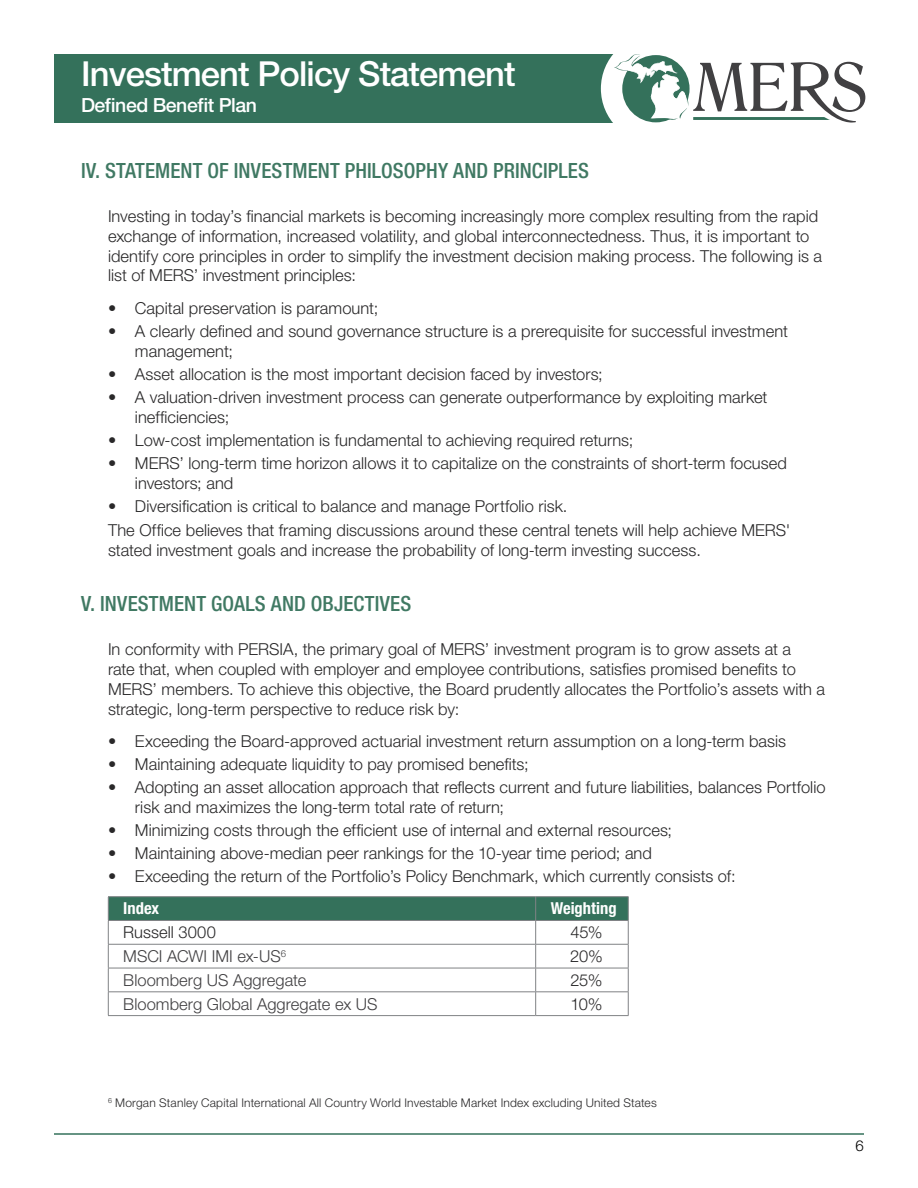
<style>
.page{position:relative;width:918px;height:1188px;background:#fff}
.page>*{position:absolute;margin:0;border:0;box-sizing:border-box;transform-origin:0 0}
.t1{font:500 34.5px "Helvetica Neue LT Std";letter-spacing:-.025em;color:#fff}
.t2{font:500 condensed 21px "Helvetica Neue LT Std";letter-spacing:.005em;color:#407963}
.t3{font:500 19.5px "Helvetica Neue LT Std";letter-spacing:-.025em;color:#fff}
.t4{font:300 16.5px/19.8px "Helvetica Neue LT Std";color:#292829}
.t5{font:300 16.5px "Helvetica Neue LT Std";color:#414042}
.t6{font:700 condensed 16.5px "Helvetica Neue LT Std";color:#fff}
.t7{font:300 15px "Helvetica Neue LT Std";color:#000}
.t8{font:300 12px "Helvetica Neue LT Std";letter-spacing:.015em;color:#292829}
.s1{font-weight:100;font-stretch:condensed}
</style>
<div class="page">
<hr style="left:54px;top:1133px;width:810px;height:2px;background:#34715b">
<div style="left:54px;top:54px;width:582px;height:69px;background:#34715b"></div>
<div style="left:601px;top:34px;width:109px;height:109px;background:#fff;border-radius:50%"></div>
<svg style="left:614px;top:54px;width:251px;height:69px"></svg>
<hr style="left:108px;top:896px;width:428px;height:1px;background:#808285">
<hr style="left:536px;top:896px;width:93px;height:1px;background:#808285">
<svg style="left:108px;top:897px;width:521px;height:118px"></svg>
<hr style="left:108px;top:1015px;width:428px;height:1px;background:#808285">
<hr style="left:536px;top:1015px;width:93px;height:1px;background:#808285">
<h1 class="t1" style="left:81px;top:53px;width:436px">Investment Policy Statement</h1>
<p class="t3" style="left:81px;top:93px;width:177px">Defined Benefit Plan</p>
<p class="t2" style="left:81px;top:158px;width:509px">IV. STATEMENT OF INVESTMENT PHILOSOPHY AND PRINCIPLES</p>
<p class="t4" style="left:108px;top:206px;width:716px">Investing in today’s financial markets is becoming increasingly more complex resulting from the rapid exchange of information, increased volatility, and global interconnectedness. Thus, it is important to identify core principles in order to simplify the investment decision making process. The following is a list of MERS’ investment principles:</p>
<p class="t4" style="left:108px;top:298px;width:272px"><span class="s1">•</span> Capital preservation is paramount;</p>
<p class="t4" style="left:135px;top:321px;width:655px;text-indent:-27px"><span class="s1">•</span> A clearly defined and sound governance structure is a prerequisite for successful investment management;</p>
<p class="t4" style="left:108px;top:364px;width:496px"><span class="s1">•</span> Asset allocation is the most important decision faced by investors;</p>
<p class="t4" style="left:135px;top:387px;width:634px;text-indent:-27px"><span class="s1">•</span> A valuation-driven investment process can generate outperformance by exploiting market inefficiencies;</p>
<p class="t4" style="left:108px;top:430px;width:527px"><span class="s1">•</span> Low-cost implementation is fundamental to achieving required returns;</p>
<p class="t4" style="left:135px;top:453px;width:654px;text-indent:-27px"><span class="s1">•</span> MERS’ long-term time horizon allows it to capitalize on the constraints of short-term focused investors; and</p>
<p class="t4" style="left:108px;top:493px;width:684px;line-height:24.2px"><span class="s1">•</span> Diversification is critical to balance and manage Portfolio risk.<br>The Office believes that framing discussions around these central tenets will help achieve MERS'</p>
<p class="t4" style="left:108px;top:539px;width:594px">stated investment goals and increase the probability of long-term investing success.</p>
<p class="t2" style="left:81px;top:591px;width:332px">V. INVESTMENT GOALS AND OBJECTIVES</p>
<p class="t4" style="left:108px;top:639px;width:719px">In conformity with PERSIA, the primary goal of MERS’ investment program is to grow assets at a<br>rate that, when coupled with employer and employee contributions, satisfies promised benefits to MERS’ members. To achieve this objective, the Board prudently allocates the Portfolio’s assets with a strategic, long-term perspective to reduce risk by:</p>
<p class="t4" style="left:108px;top:731px;width:680px"><span class="s1">•</span> Exceeding the Board-approved actuarial investment return assumption on a long-term basis</p>
<p class="t4" style="left:108px;top:754px;width:422px"><span class="s1">•</span> Maintaining adequate liquidity to pay promised benefits;</p>
<p class="t4" style="left:135px;top:777px;width:692px;text-indent:-27px"><span class="s1">•</span> Adopting an asset allocation approach that reflects current and future liabilities, balances Portfolio risk and maximizes the long-term total rate of return;</p>
<p class="t4" style="left:108px;top:820px;width:566px"><span class="s1">•</span> Minimizing costs through the efficient use of internal and external resources;</p>
<p class="t4" style="left:108px;top:843px;width:546px"><span class="s1">•</span> Maintaining above-median peer rankings for the 10-year time period; and</p>
<p class="t4" style="left:108px;top:866px;width:629px"><span class="s1">•</span> Exceeding the return of the Portfolio’s Policy Benchmark, which currently consists of:</p>
<p class="t6" style="left:123px;top:899px;width:37px">Index</p>
<p class="t6" style="left:551px;top:899px;width:67px">Weighting</p>
<p class="t4" style="left:123px;top:922px;width:94px">Russell 3000</p>
<p class="t4" style="left:570px;top:922px;width:34px">45%</p>
<p class="t5" style="left:123px;top:946px;width:164px">MSCI ACWI IMI ex-US<sup>6</sup></p>
<p class="t4" style="left:570px;top:946px;width:34px">20%</p>
<p class="t5" style="left:123px;top:970px;width:184px">Bloomberg US Aggregate</p>
<p class="t4" style="left:571px;top:970px;width:33px">25%</p>
<p class="t5" style="left:123px;top:994px;width:256px">Bloomberg Global Aggregate ex US</p>
<p class="t4" style="left:571px;top:993px;width:33px">10%</p>
<p class="t8" style="left:108px;top:1095px;width:550px"><sup>6</sup> Morgan Stanley Capital International All Country World Investable Market Index excluding United States</p>
<p class="t7" style="left:856px;top:1136px;width:10px">6</p>
</div>
